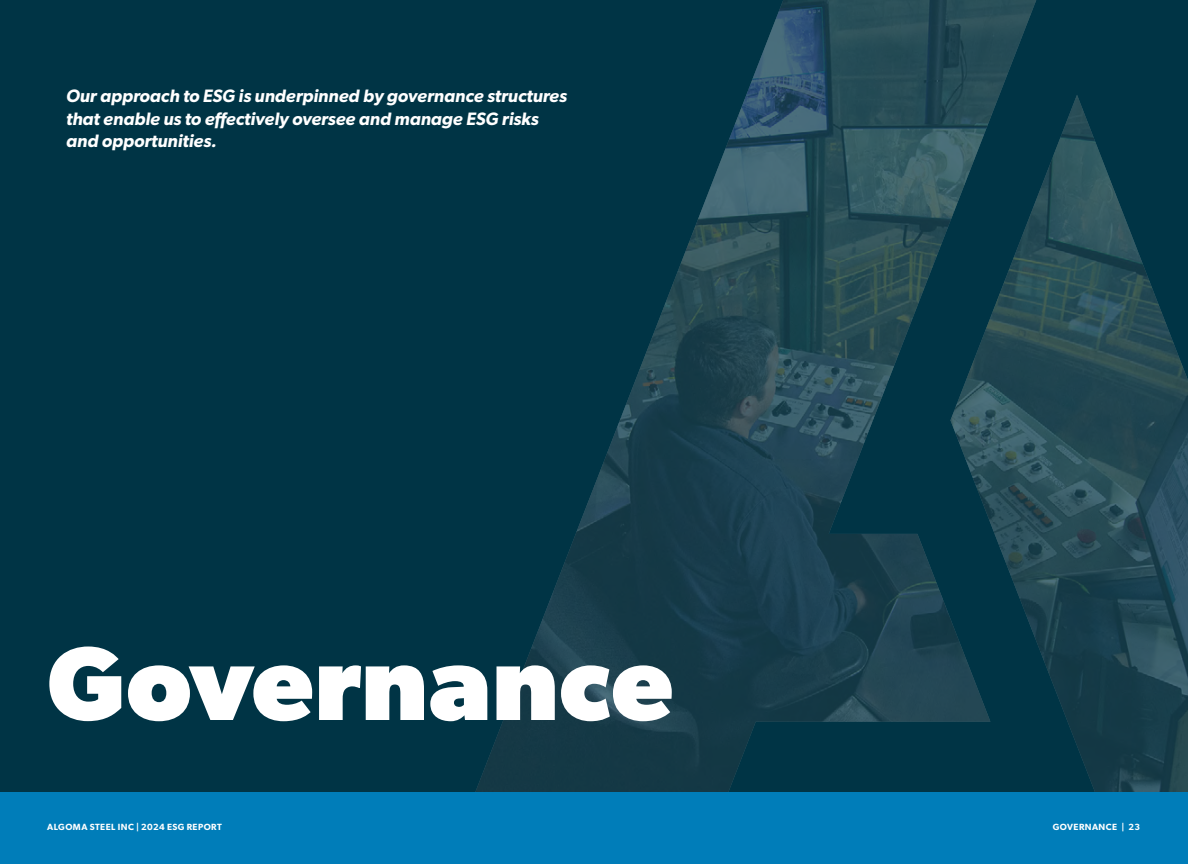
<style>
.page{position:relative;width:1188px;height:864px;background:#003445}
.page>*{position:absolute;margin:0;border:0;box-sizing:border-box;transform-origin:0 0}
.Chapter_Title{font:700 105px "Gibson";letter-spacing:.01em;color:#fff}
.t1{font:italic 600 18px/22.5px "Gibson";color:#fff}
.t2{font:600 9px "Gibson";letter-spacing:.05em;color:#fff}
</style>
<div class="page">
<img style="left:475px;top:0;width:713px;height:792px">
<div style="left:0;top:792px;width:1188px;height:72px;background:#007db9"></div>
<p class="t1" style="left:66px;top:84px;width:502px">Our approach to ESG is underpinned by governance structures that enable us to effectively oversee and manage ESG risks and opportunities.</p>
<p class="Chapter_Title" style="left:47px;top:621px;width:627px">Governance</p>
<p class="t2" style="left:47px;top:821px;width:176px">ALGOMA STEEL INC | 2024 ESG REPORT</p>
<p class="t2" style="left:1053px;top:821px;width:15px">GOVERNANCE</p>
<p class="t2" style="left:1121px;top:821px;width:20px">| 23</p>
</div>
